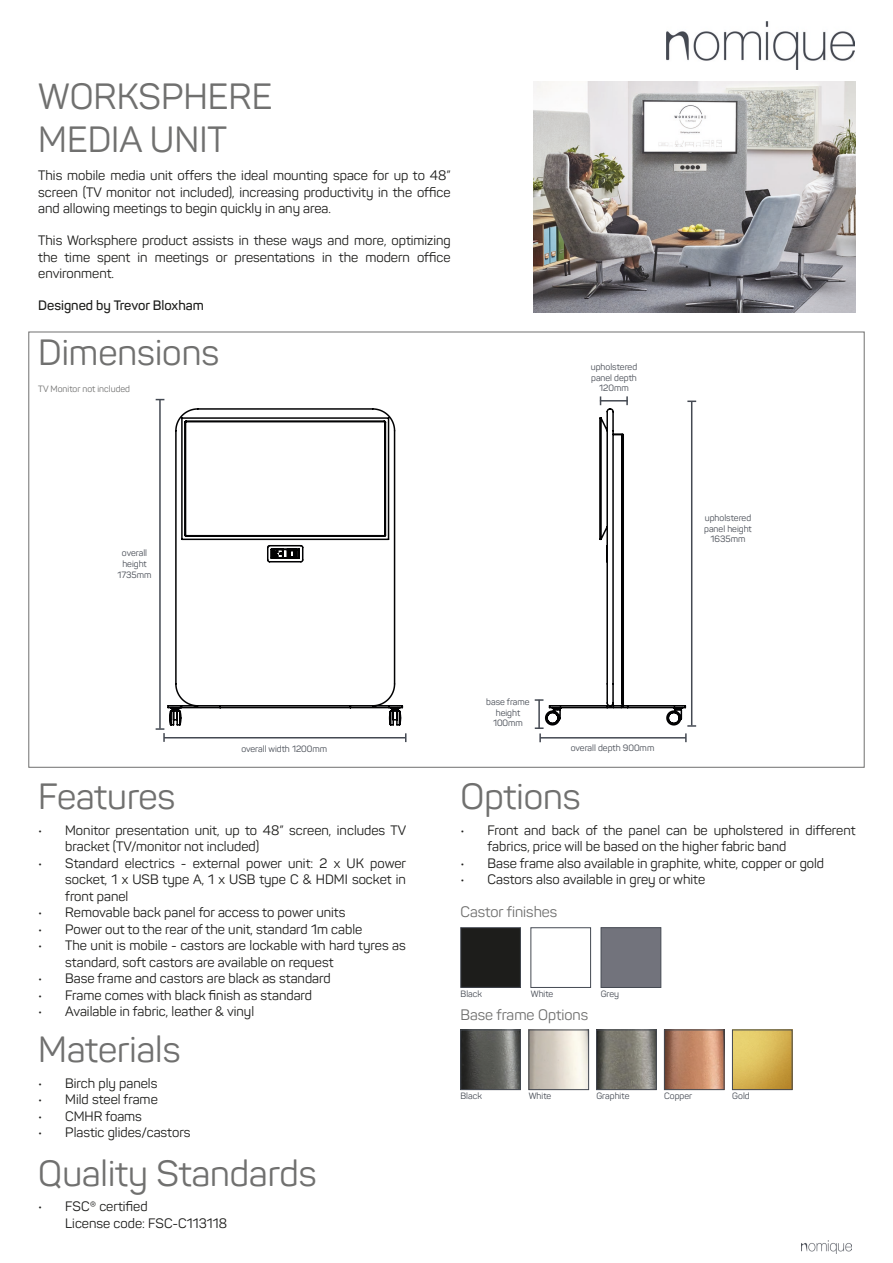
<style>
.page{position:relative;width:893px;height:1263px;background:#fff}
.page>*{position:absolute;margin:0;border:0;box-sizing:border-box;transform-origin:0 0}
.koptekst{font:36px "Panton";color:#70706f}
.koptekst-2{font:15px "Panton";color:#70706f}
.Paragraph_Style_1{font:13.5px/16.5px "Panton";color:#1d1d1b}
.Paragraph_Style_1-2{font:600 13.5px "Panton";color:#1d1d1b}
.t1{font:9px/10.8px "Panton";color:#444952}
.koptekst-3{font:9px "Panton";color:#70706f}
</style>
<div class="page">
<img style="left:667px;top:21px;width:188px;height:49px">
<img style="left:802px;top:1240px;width:50px;height:13px">
<img style="left:533px;top:82px;width:322px;height:231px">
<hr style="left:164px;top:737px;width:242px;height:1px;background:#444952">
<hr style="left:159px;top:399px;width:2px;height:330px;background:#444952">
<svg style="left:156px;top:728px;width:9px;height:14px"></svg>
<hr style="left:540px;top:737px;width:146px;height:1px;background:#444952">
<svg style="left:685px;top:733px;width:2px;height:9px"></svg>
<div style="left:531px;top:927px;width:60px;height:61px;background:#fff;border:1px solid #444952"></div>
<img style="left:666px;top:1032px;width:56px;height:56px">
<div style="left:664px;top:1030px;width:60px;height:60px;border:1px solid #444952"></div>
<img style="left:462px;top:1032px;width:57px;height:56px">
<div style="left:460px;top:1030px;width:61px;height:60px;border:1px solid #444952"></div>
<img style="left:531px;top:1032px;width:56px;height:56px">
<div style="left:529px;top:1030px;width:60px;height:60px;border:1px solid #444952"></div>
<img style="left:598px;top:1032px;width:56px;height:56px">
<div style="left:596px;top:1030px;width:60px;height:60px;border:1px solid #444952"></div>
<img style="left:734px;top:1032px;width:56px;height:56px">
<div style="left:732px;top:1030px;width:60px;height:60px;border:1px solid #444952"></div>
<div style="left:601px;top:927px;width:60px;height:61px;background:#72737c;border:1px solid #444952"></div>
<div style="left:461px;top:928px;width:59px;height:59px;background:#1d1d1b"></div>
<div style="left:460px;top:927px;width:61px;height:60px;border:1px solid #444952"></div>
<svg style="left:600px;top:396px;width:28px;height:9px"></svg>
<hr style="left:538px;top:700px;width:2px;height:29px;background:#444952">
<svg style="left:535px;top:699px;width:7px;height:2px"></svg>
<svg style="left:535px;top:727px;width:9px;height:15px"></svg>
<hr style="left:691px;top:401px;width:1px;height:324px;background:#444952">
<svg style="left:687px;top:400px;width:9px;height:2px"></svg>
<svg style="left:687px;top:725px;width:9px;height:2px"></svg>
<svg style="left:167px;top:408px;width:237px;height:318px"></svg>
<svg style="left:542px;top:408px;width:145px;height:318px"></svg>
<p class="koptekst" style="left:38px;top:74px;width:236px">WORKSPHERE</p>
<p class="koptekst" style="left:38px;top:117px;width:190px">MEDIA UNIT</p>
<p class="Paragraph_Style_1" style="left:38px;top:167px;width:414px;text-align:justify">This mobile media unit offers the ideal mounting space for up to 48” screen (TV monitor not included), increasing productivity in the office and allowing meetings to begin quickly in any area.</p>
<p class="Paragraph_Style_1" style="left:38px;top:233px;width:414px;text-align:justify">This Worksphere product assists in these ways and more, optimizing the time spent in meetings or presentations in the modern office environment.</p>
<p class="Paragraph_Style_1-2" style="left:38px;top:297px;width:167px">Designed by Trevor Bloxham</p>
<p class="koptekst" style="left:38px;top:330px;width:183px">Dimensions</p>
<p class="koptekst-3" style="left:38px;top:383px;width:93px">TV Monitor not included</p>
<p class="t1" style="left:591px;top:361px;width:48px;text-align:center">upholstered panel depth<br>120mm</p>
<p class="t1" style="left:122px;top:547px;width:27px">overall height</p>
<p class="t1" style="left:118px;top:569px;width:36px">1735mm</p>
<p class="t1" style="left:241px;top:743px;width:87px">overall width 1200mm</p>
<p class="koptekst" style="left:38px;top:774px;width:139px">Features</p>
<p class="Paragraph_Style_1" style="left:65px;top:821px;width:343px;text-indent:-27px">• Monitor presentation unit, up to 48” screen, includes TV bracket (TV/monitor not included)</p>
<p class="Paragraph_Style_1" style="left:65px;top:854px;width:342px;text-align:justify;text-indent:-27px">• Standard electrics - external power unit: 2 x UK power socket, 1 x USB type A, 1 x USB type C &amp; HDMI socket in front panel</p>
<p class="Paragraph_Style_1" style="left:38px;top:904px;width:309px">• Removable back panel for access to power units</p>
<p class="Paragraph_Style_1" style="left:38px;top:920px;width:326px">• Power out to the rear of the unit, standard 1m cable</p>
<p class="Paragraph_Style_1" style="left:65px;top:937px;width:342px;text-indent:-27px">• The unit is mobile - castors are lockable with hard tyres as standard, soft castors are available on request</p>
<p class="Paragraph_Style_1" style="left:38px;top:970px;width:294px">• Base frame and castors are black as standard</p>
<p class="Paragraph_Style_1" style="left:38px;top:986px;width:275px">• Frame comes with black finish as standard</p>
<p class="Paragraph_Style_1" style="left:38px;top:1003px;width:217px">• Available in fabric, leather &amp; vinyl</p>
<p class="koptekst" style="left:38px;top:1027px;width:144px">Materials</p>
<p class="Paragraph_Style_1" style="left:38px;top:1074px;width:121px">• Birch ply panels</p>
<p class="Paragraph_Style_1" style="left:38px;top:1091px;width:121px">• Mild steel frame</p>
<p class="Paragraph_Style_1" style="left:38px;top:1107px;width:105px">• CMHR foams</p>
<p class="Paragraph_Style_1" style="left:38px;top:1124px;width:154px">• Plastic glides/castors</p>
<p class="koptekst" style="left:38px;top:1151px;width:280px">Quality Standards</p>
<p class="Paragraph_Style_1" style="left:65px;top:1198px;width:163px;text-indent:-27px">• FSC® certified<br>License code: FSC-C113118</p>
<p class="t1" style="left:704px;top:512px;width:49px">upholstered panel height</p>
<p class="t1" style="left:710px;top:534px;width:36px">1635mm</p>
<p class="t1" style="left:486px;top:696px;width:45px;text-align:center">base frame height<br>100mm</p>
<p class="t1" style="left:571px;top:743px;width:85px">overall depth 900mm</p>
<p class="koptekst" style="left:460px;top:774px;width:122px">Options</p>
<p class="Paragraph_Style_1" style="left:487px;top:821px;width:370px;text-indent:-27px">• Front and back of the panel can be upholstered in different fabrics, price will be based on the higher fabric band</p>
<p class="Paragraph_Style_1" style="left:460px;top:854px;width:365px">• Base frame also available in graphite, white, copper or gold</p>
<p class="Paragraph_Style_1" style="left:460px;top:871px;width:246px">• Castors also available in grey or white</p>
<p class="koptekst-2" style="left:460px;top:902px;width:98px">Castor finishes</p>
<p class="t1" style="left:461px;top:988px;width:23px">Black</p>
<p class="t1" style="left:601px;top:988px;width:20px">Grey</p>
<p class="t1" style="left:531px;top:988px;width:24px">White</p>
<p class="koptekst-2" style="left:460px;top:1005px;width:129px">Base frame Options</p>
<p class="t1" style="left:460px;top:1091px;width:23px">Black</p>
<p class="t1" style="left:529px;top:1091px;width:24px">White</p>
<p class="t1" style="left:596px;top:1091px;width:35px">Graphite</p>
<p class="t1" style="left:664px;top:1091px;width:30px">Copper</p>
<p class="t1" style="left:732px;top:1091px;width:19px">Gold</p>
</div>
